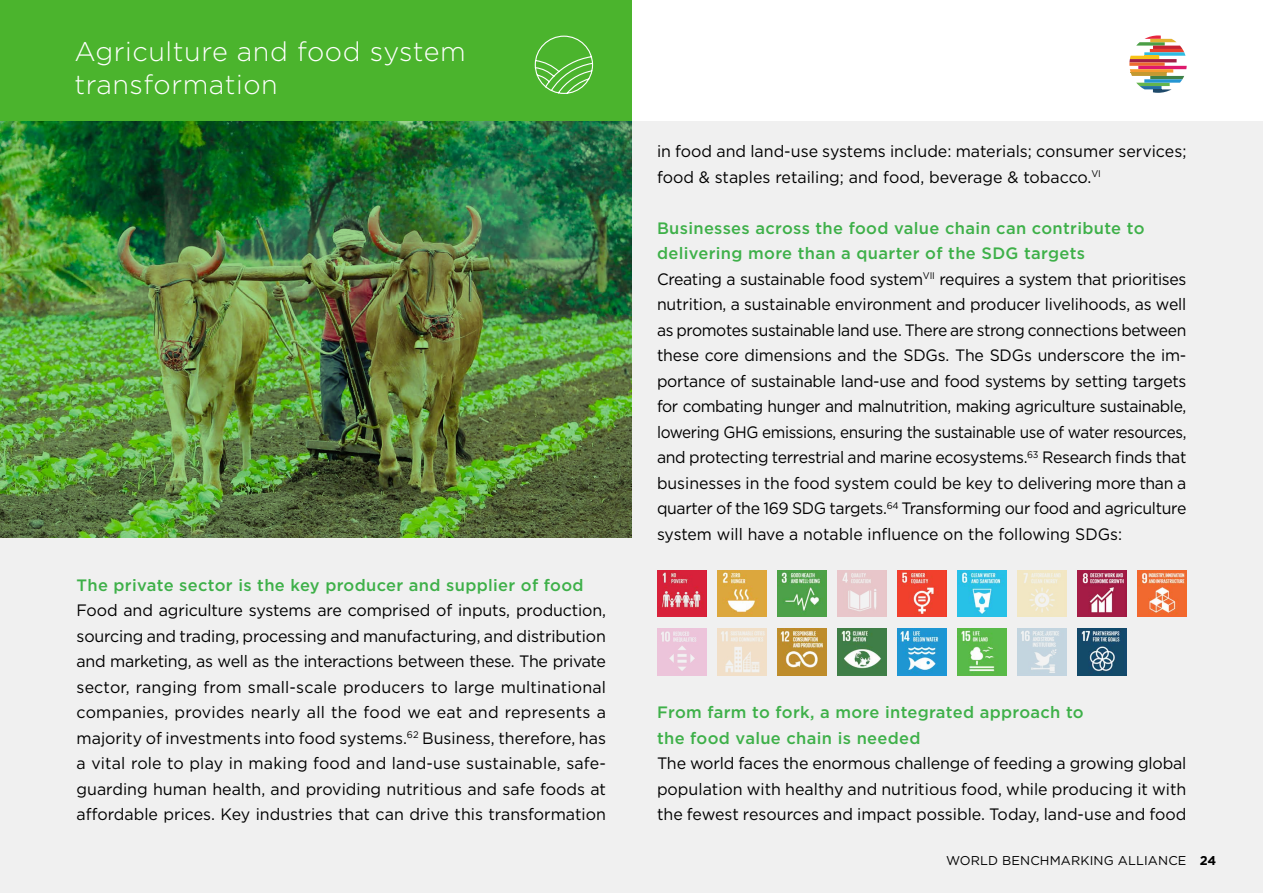
<style>
.page{position:relative;width:1263px;height:893px;background:#fff}
.page>*{position:absolute;margin:0;border:0;box-sizing:border-box;transform-origin:0 0}
.t1{font:300 27px/33px "Gotham";letter-spacing:.02em;color:#fff}
.t2{font:16.5px/25.5px "Gotham";letter-spacing:-.02em;color:#000;scale:.96 1}
.t3{font:16.5px/25.5px "Gotham";letter-spacing:-.02em;color:#000;text-align:justify}
.t4{font:500 16.5px/25.5px "Gotham";letter-spacing:.02em;color:#3eb049}
.t5{font:16.5px/25.5px "Gotham";color:#000}
.t6{font:12.75px "Gotham";letter-spacing:.01em;color:#000}
.s1{font-weight:500;color:#3eb049}
.s2{font-weight:700}
</style>
<div class="page">
<svg style="left:1129px;top:35px;width:57px;height:57px"></svg>
<div style="left:0;top:121px;width:1263px;height:772px;background:#f0f0f0"></div>
<div style="left:0;top:0;width:631px;height:121px;background:#4bb42d"></div>
<img style="left:0;top:121px;width:631px;height:417px">
<img style="left:657px;top:570px;width:49px;height:47px">
<img style="left:717px;top:570px;width:49px;height:47px">
<img style="left:777px;top:570px;width:49px;height:47px">
<img style="left:898px;top:570px;width:48px;height:47px">
<img style="left:958px;top:570px;width:48px;height:47px">
<img style="left:1078px;top:570px;width:48px;height:47px">
<img style="left:1138px;top:570px;width:48px;height:47px">
<img style="left:777px;top:629px;width:49px;height:47px">
<img style="left:837px;top:629px;width:49px;height:47px">
<img style="left:898px;top:629px;width:48px;height:47px">
<img style="left:958px;top:629px;width:48px;height:47px">
<img style="left:1078px;top:629px;width:48px;height:47px">
<svg style="left:837px;top:570px;width:50px;height:47px;fill:#e8c6ca"></svg>
<svg style="left:1017px;top:570px;width:50px;height:47px;background:#f1e8ca"></svg>
<svg style="left:657px;top:628px;width:50px;height:48px;background:#ecc9dc"></svg>
<svg style="left:717px;top:628px;width:50px;height:48px;fill:#f1dfc9"></svg>
<svg style="left:1017px;top:628px;width:50px;height:48px;background:#cbd9e2"></svg>
<svg style="left:534px;top:35px;width:60px;height:59px"></svg>
<h1 class="t1" style="left:74px;top:34px;width:393px">Agriculture and food system transformation</h1>
<p class="t4" style="left:77px;top:572px;width:509px">The private sector is the key producer and supplier of food</p>
<p class="t3" style="left:77px;top:597px;width:531px">Food and agriculture systems are comprised of inputs, production, sourcing and trading, processing and manufacturing, and distribution and marketing, as well as the interactions between these. The private sector, ranging from small-scale producers to large multinational companies, provides nearly all the food we eat and represents a majority of investments into food systems.<sup>62</sup> Business, therefore, has a vital role to play in making food and land-use sustainable, safe&shy;guarding human health, and providing nutritious and safe foods at affordable prices. Key industries that can drive this transformation</p>
<p class="t5" style="left:657px;top:138px;width:531px">in food and land-use systems include: materials; consumer services; food &amp; staples retailing; and food, beverage &amp; tobacco.<sup>VI</sup></p>
<p class="t2" style="left:657px;top:215px;width:553px"><span class="s1">Businesses across the food value chain can contribute to delivering more than a quarter of the SDG targets<br></span>Creating a sustainable food system<sup>VII</sup> requires a system that prioritises nutrition, a sustainable environment and producer livelihoods, as well as promotes sustainable land use. There are strong connections between these core dimensions and the SDGs. The SDGs underscore the im&shy;portance of sustainable land-use and food systems by setting targets for combating hunger and malnutrition, making agriculture sustainable, lowering GHG emissions, ensuring the sustainable use of water resources, and protecting terrestrial and marine ecosystems.<sup>63</sup> Research finds that businesses in the food system could be key to delivering more than a quarter of the 169 SDG targets.<sup>64</sup> Transforming our food and agriculture system will have a notable influence on the following SDGs:</p>
<p class="t4" style="left:657px;top:699px;width:428px">From farm to fork, a more integrated approach to the food value chain is needed</p>
<p class="t3" style="left:657px;top:750px;width:531px">The world faces the enormous challenge of feeding a growing global population with healthy and nutritious food, while producing it with the fewest resources and impact possible. Today, land-use and food</p>
<p class="t6" style="left:946px;top:852px;width:272px">WORLD BENCHMARKING ALLIANCE <span class="s2">24</span></p>
</div>
